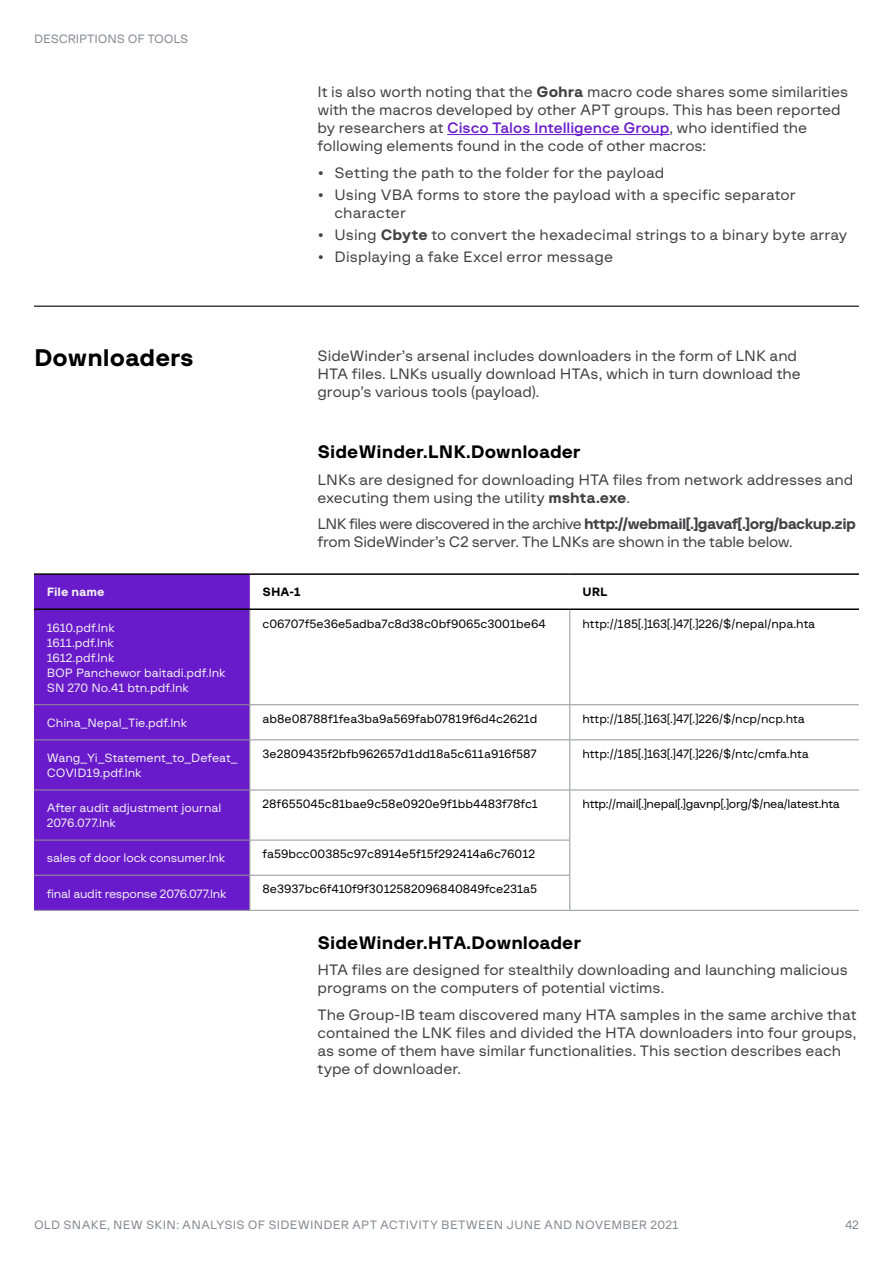
<style>
.page{position:relative;width:893px;height:1263px;background:#fff}
.page>*{position:absolute;margin:0;border:0;box-sizing:border-box;transform-origin:0 0}
.t1{font:24px "G font Bold";color:#000}
.t2{font:18px "G font Bold";color:#000}
.t3{font:15px/18px "G font Regular";color:#414042}
.t4{font:15px "G font Bold";letter-spacing:-.04em;color:#414042}
.t5{font:15px "G font Regular";letter-spacing:-.02em;color:#414042}
.t6{font:12px "G font Regular";color:#000}
.t7{font:12px/15px "G font Regular";color:#f1f1f2}
.t8{font:12px "G font Regular";letter-spacing:.02em;color:#818991}
.t9{font:12px "G font Regular";letter-spacing:-.02em;color:#000}
.t10{font:12px "G font Regular";letter-spacing:-.02em;color:#f1f1f2}
.t11{font:12px "G font Regular";letter-spacing:-.01em;color:#818991}
.t12{font:12px "G font Bold";color:#f1f1f2}
.t13{font:12px "G font Bold";color:#000}
.s1{font-family:"G font Bold"}
.s2{font-family:"G font Medium";color:#691acb}
.s3{font-family:"G font Regular"}
</style>
<div class="page">
<hr style="left:447px;top:134px;width:222px;height:1px;background:#691acb">
<div style="left:34px;top:575px;width:216px;height:335px;background:#691acb"></div>
<hr style="left:34px;top:573px;width:216px;height:2px;background:#000">
<hr style="left:250px;top:573px;width:320px;height:2px;background:#000">
<hr style="left:570px;top:573px;width:289px;height:2px;background:#000">
<hr style="left:34px;top:608px;width:216px;height:2px;background:#000">
<hr style="left:250px;top:608px;width:320px;height:2px;background:#000">
<hr style="left:570px;top:608px;width:289px;height:2px;background:#000">
<hr style="left:570px;top:704px;width:289px;height:1px;background:#939598">
<hr style="left:570px;top:739px;width:289px;height:1px;background:#939598">
<hr style="left:570px;top:790px;width:289px;height:1px;background:#939598">
<hr style="left:570px;top:910px;width:289px;height:1px;background:#939598">
<hr style="left:34px;top:704px;width:216px;height:1px;background:#939598">
<hr style="left:34px;top:739px;width:216px;height:1px;background:#939598">
<hr style="left:34px;top:790px;width:216px;height:1px;background:#939598">
<hr style="left:34px;top:840px;width:216px;height:1px;background:#939598">
<hr style="left:34px;top:875px;width:216px;height:1px;background:#939598">
<hr style="left:34px;top:910px;width:216px;height:1px;background:#939598">
<hr style="left:249px;top:610px;width:1px;height:94px;background:#939598">
<hr style="left:569px;top:610px;width:1px;height:94px;background:#939598">
<hr style="left:250px;top:704px;width:320px;height:1px;background:#939598">
<hr style="left:249px;top:705px;width:1px;height:34px;background:#939598">
<hr style="left:569px;top:705px;width:1px;height:34px;background:#939598">
<hr style="left:250px;top:739px;width:320px;height:1px;background:#939598">
<hr style="left:249px;top:740px;width:1px;height:50px;background:#939598">
<hr style="left:569px;top:740px;width:1px;height:50px;background:#939598">
<hr style="left:250px;top:790px;width:320px;height:1px;background:#939598">
<hr style="left:249px;top:790px;width:1px;height:50px;background:#939598">
<hr style="left:569px;top:790px;width:1px;height:50px;background:#939598">
<hr style="left:250px;top:840px;width:320px;height:1px;background:#939598">
<hr style="left:249px;top:840px;width:1px;height:35px;background:#939598">
<hr style="left:569px;top:840px;width:1px;height:35px;background:#939598">
<hr style="left:250px;top:875px;width:320px;height:1px;background:#939598">
<hr style="left:249px;top:875px;width:1px;height:35px;background:#939598">
<hr style="left:569px;top:875px;width:1px;height:35px;background:#939598">
<hr style="left:250px;top:910px;width:320px;height:1px;background:#939598">
<hr style="left:34px;top:306px;width:825px;height:1px;background:#000">
<p class="t11" style="left:34px;top:32px;width:156px">DESCRIPTIONS OF TOOLS</p>
<h1 class="t1" style="left:34px;top:344px;width:161px">Downloaders</h1>
<p class="t3" style="left:317px;top:83px;width:532px">It is also worth noting that the <span class="s1">Gohra</span> macro code shares some similarities with the macros developed by other APT groups. This has been reported by researchers at <span class="s2">Cisco Talos Intelligence Group</span>, who identified the following elements found in the code of other macros:</p>
<p class="t3" style="left:317px;top:163px;width:348px">• Setting the path to the folder for the payload</p>
<p class="t3" style="left:334px;top:186px;width:463px;text-indent:-17px">• Using VBA forms to store the payload with a specific separator character</p>
<p class="t3" style="left:317px;top:226px;width:531px">• Using <span class="s1">Cbyte</span> to convert the hexadecimal strings to a binary byte array</p>
<p class="t3" style="left:317px;top:248px;width:297px">• Displaying a fake Excel error message</p>
<p class="t3" style="left:317px;top:347px;width:485px">SideWinder’s arsenal includes downloaders in the form of LNK and<br>HTA files. LNKs usually download HTAs, which in turn download the group’s various tools (payload).</p>
<p class="t2" style="left:317px;top:442px;width:265px">SideWinder.LNK.Downloader</p>
<p class="t3" style="left:317px;top:471px;width:537px">LNKs are designed for downloading HTA files from network addresses and executing them using the utility <span class="s1">mshta.exe</span>.</p>
<p class="t4" style="left:317px;top:516px;width:540px"><span class="s3">LNK files were discovered in the archive</span> http://webmail[.]gavaf[.]org/backup.zip</p>
<p class="t5" style="left:317px;top:534px;width:477px">from SideWinder’s C2 server. The LNKs are shown in the table below.</p>
<p class="t12" style="left:47px;top:586px;width:59px">File name</p>
<p class="t13" style="left:263px;top:586px;width:40px">SHA-1</p>
<p class="t13" style="left:583px;top:586px;width:27px">URL</p>
<p class="t7" style="left:47px;top:620px;width:180px">1610.pdf.lnk<br>1611.pdf.lnk<br>1612.pdf.lnk<br>BOP Panchewor baitadi.pdf.lnk<br>SN 270 No.41 btn.pdf.lnk</p>
<p class="t6" style="left:263px;top:617px;width:285px">c06707f5e36e5adba7c8d38c0bf9065c3001be64</p>
<p class="t6" style="left:582px;top:617px;width:234px">httр://185[.]163[.]47[.]226/$/nepal/npa.hta</p>
<p class="t7" style="left:47px;top:715px;width:142px">China_Nepal_Tie.pdf.lnk</p>
<p class="t6" style="left:263px;top:712px;width:277px">ab8e08788f1fea3ba9a569fab07819f6d4c2621d</p>
<p class="t6" style="left:582px;top:712px;width:224px">httр://185[.]163[.]47[.]226/$/ncp/ncp.hta</p>
<p class="t7" style="left:47px;top:751px;width:192px">Wang_Yi_Statement_to_Defeat_<br>COVID19.pdf.lnk</p>
<p class="t6" style="left:263px;top:747px;width:276px">3e2809435f2bfb962657d1dd18a5c611a916f587</p>
<p class="t6" style="left:582px;top:747px;width:228px">httр://185[.]163[.]47[.]226/$/ntc/cmfa.hta</p>
<p class="t7" style="left:47px;top:801px;width:176px">After audit adjustment journal<br>2076.077.lnk</p>
<p class="t6" style="left:263px;top:797px;width:277px">28f655045c81bae9c58e0920e9f1bb4483f78fc1</p>
<p class="t9" style="left:582px;top:797px;width:259px">httр://mail[.]nepal[.]gavnp[.]org/$/nea/latest.hta</p>
<p class="t7" style="left:47px;top:851px;width:180px">sales of door lock consumer.lnk</p>
<p class="t6" style="left:262px;top:847px;width:274px">fa59bcc00385c97c8914e5f15f292414a6c76012</p>
<p class="t10" style="left:47px;top:887px;width:181px">final audit response 2076.077.lnk</p>
<p class="t6" style="left:262px;top:883px;width:276px">8e3937bc6f410f9f3012582096840849fce231a5</p>
<p class="t2" style="left:317px;top:933px;width:265px">SideWinder.HTA.Downloader</p>
<p class="t3" style="left:317px;top:961px;width:532px">HTA files are designed for stealthily downloading and launching malicious programs on the computers of potential victims.</p>
<p class="t3" style="left:317px;top:1006px;width:541px">The Group-IB team discovered many HTA samples in the same archive that contained the LNK files and divided the HTA downloaders into four groups, as some of them have similar functionalities. This section describes each type of downloader.</p>
<p class="t8" style="left:34px;top:1218px;width:646px">OLD SNAKE, NEW SKIN: ANALYSIS OF SIDEWINDER APT ACTIVITY BETWEEN JUNE AND NOVEMBER 2021</p>
<p class="t8" style="left:845px;top:1218px;width:15px">42</p>
</div>
